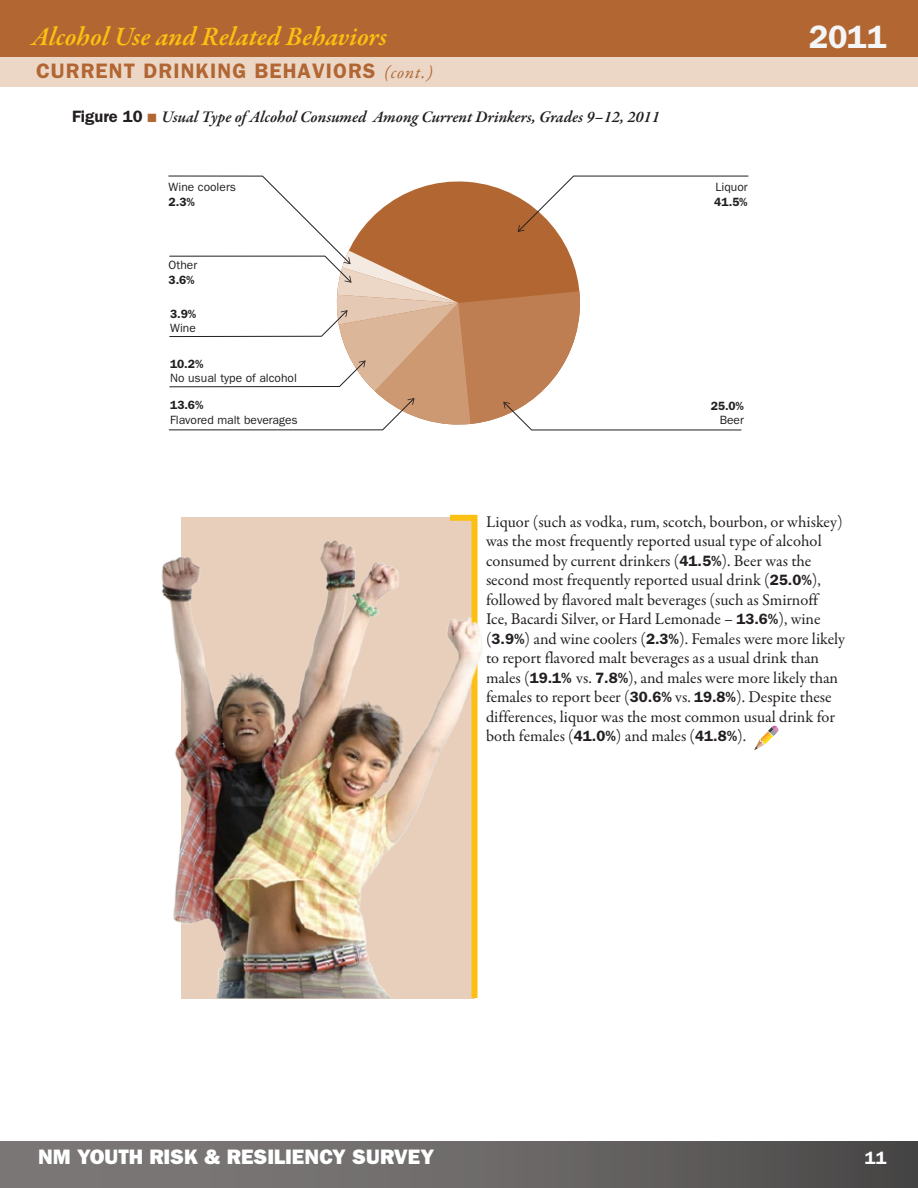
<style>
.page{position:relative;width:918px;height:1188px;background:#fff}
.page>*{position:absolute;margin:0;border:0;box-sizing:border-box;transform-origin:0 0}
.t1{font:600 32.4px "Franklin Gothic";color:#f4f5f6}
.t2{font:italic 600 27px "Garamond Premr Pro";letter-spacing:-.005em;color:#fdbf11}
.Topic_Head_cont{font:600 21px "Franklin Gothic";letter-spacing:.05em;color:#b16633}
.t3{font:800 21px "Franklin Gothic";color:#fff}
.t4{font:600 18px "Franklin Gothic";color:#fff}
.Body_Copy{font:16.5px/19.5px "Garamond Premr Pro";color:#231f20}
.Figure_Head{font:italic 600 16.5px "Garamond Premr Pro";letter-spacing:-.005em;color:#231f20}
.t5{font:16.5px "Franklin Gothic";color:#fff}
.t6{font:12px/15px "Franklin Gothic";color:#231f20}
.t7{font:600 12px/14.4px "Franklin Gothic";color:#211e1e;text-align:right}
.s1{font-family:"Garamond Premr Pro";font-weight:400;font-style:italic;font-size:18px}
.s2{font-family:"Franklin Gothic";font-style:normal}
.s3{color:#b26732}
.s4{font-weight:600;color:#211e1e}
.s5{font-weight:400;color:#231f20}
.s6{font-family:"Franklin Gothic";font-weight:600;font-size:15px}
</style>
<div class="page">
<div style="left:0;top:0;width:918px;height:57px;background:#b26732"></div>
<div style="left:0;top:1141px;width:918px;height:47px;background:linear-gradient(to right,#847f7f,#4f4d4c)"></div>
<div style="left:0;top:57px;width:918px;height:30px;background:#ecd7c6"></div>
<div style="left:182px;top:518px;width:293px;height:481px;background:#e7cfbb"></div>
<svg style="left:754px;top:725px;width:25px;height:25px"></svg>
<svg style="left:450px;top:515px;width:28px;height:14px"></svg>
<svg style="left:168px;top:176px;width:580px;height:254px"></svg>
<img style="left:161px;top:529px;width:321px;height:469px">
<h2 class="t2" style="left:32px;top:19px;width:357px">Alcohol Use and Related Behaviors</h2>
<p class="Topic_Head_cont" style="left:36px;top:59px;width:398px">CURRENT DRINKING BEHAVIORS <span class="s1">(cont.)</span></p>
<p class="Figure_Head" style="left:72px;top:107px;width:589px"><span class="s2">Figure 10</span> <span class="s3">■</span> Usual Type of Alcohol Consumed Among Current Drinkers, Grades 9–12, 2011</p>
<p class="t6" style="left:169px;top:179px;width:69px">Wine coolers<br><span class="s4">2.3%</span></p>
<p class="t6" style="left:714px;top:179px;width:35px">Liquor<br><span class="s4">41.5%</span></p>
<p class="t6" style="left:169px;top:257px;width:30px">Other<br><span class="s4">3.6%</span></p>
<p class="t7" style="left:170px;top:306px;width:28px;text-align:left">3.9%<br><span class="s5">Wine</span></p>
<p class="t6" style="left:170px;top:356px;width:128px;line-height:14.4px"><span class="s4">10.2%<br></span>No usual type of alcohol</p>
<p class="t6" style="left:170px;top:398px;width:129px;line-height:14.4px"><span class="s4">13.6%<br></span>Flavored malt beverages</p>
<p class="t7" style="left:711px;top:398px;width:35px">25.0%<br><span class="s5">Beer</span></p>
<h1 class="t1" style="left:809px;top:17px;width:79px">2011</h1>
<p class="Body_Copy" style="left:486px;top:512px;width:361px">Liquor (such as vodka, rum, scotch, bourbon, or whiskey) was the most frequently reported usual type of alcohol consumed by current drinkers (<span class="s6">41.5%</span>). Beer was the second most frequently reported usual drink (<span class="s6">25.0%</span>), followed by flavored malt beverages (such as Smirnoff<br>Ice, Bacardi Silver, or Hard Lemonade – <span class="s6">13.6%</span>), wine (<span class="s6">3.9%</span>) and wine coolers (<span class="s6">2.3%</span>). Females were more likely to report flavored malt beverages as a usual drink than males (<span class="s6">19.1%</span> vs. <span class="s6">7.8%</span>), and males were more likely than females to report beer (<span class="s6">30.6%</span> vs. <span class="s6">19.8%</span>). Despite these differences, liquor was the most common usual drink for both females (<span class="s6">41.0%</span>) and males (<span class="s6">41.8%</span>).</p>
<p class="t3" style="left:38px;top:1144px;width:398px">NM YOUTH RISK &amp; RESILIENCY SURVEY</p>
<p class="t4" style="left:865px;top:1147px;width:23px">11</p>
<p class="t5" style="left:867px;top:1150px;width:21px">14</p>
</div>
